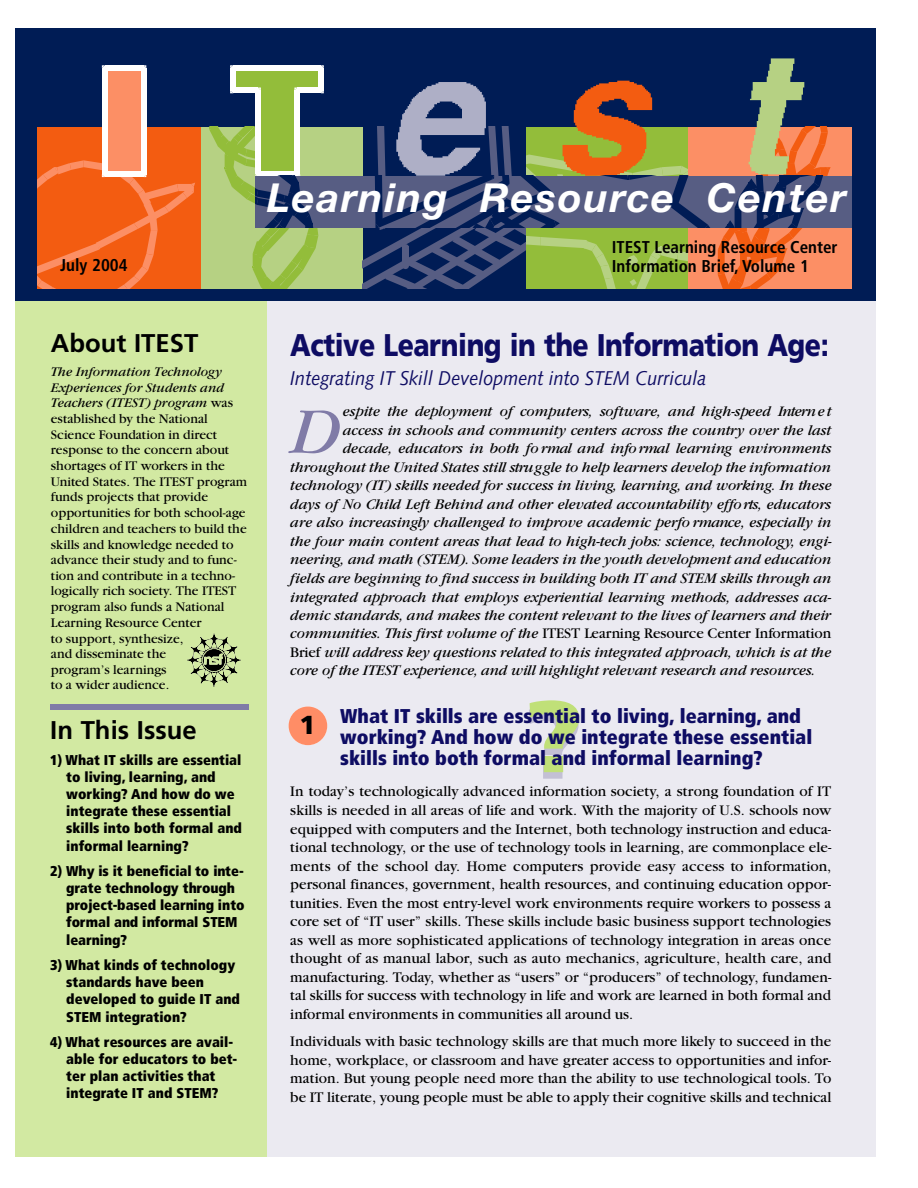
<style>
.page{position:relative;width:918px;height:1188px;background:#fff}
.page>*{position:absolute;margin:0;border:0;box-sizing:border-box;transform-origin:0 0}
.t1{font:900 condensed 101.1px "Frutiger";color:#c3c0d4;scale:1.2 1}
.t2{font:italic 63.6px "Garamond ITC";color:#807ba7}
.t3{font:italic 700 40.05px "Helvetica Neue";letter-spacing:.045em;color:#fff}
.t4{font:900 31.35px "Frutiger";letter-spacing:-.02em;color:#0e0c63;scale:.85 1}
.t5{font:900 25.95px "Frutiger";color:#000}
.t6{font:700 25.65px "Frutiger";color:#000}
.t7{font:900 condensed 19.95px/21.3px "Frutiger";color:#0e0c63}
.t8{font:italic 19.95px "Syntax";color:#0e0c63;scale:.9 1}
.t9{font:700 condensed 17.1px "Frutiger";color:#000}
.t10{font:14.25px/18.5px "Garamond ITC";color:#000;text-align:justify}
.t11{font:italic 14.25px "Garamond ITC";color:#000}
.t12{font:900 condensed 14.25px/17.1px "Frutiger";color:#000}
.t13{font:12.75px/15.8px "Garamond ITC";color:#000}
.s1{font-style:italic}
.s2{font-style:normal}
</style>
<div class="page">
<div style="left:263px;top:300px;width:613px;height:857px;background:#ebeaf1"></div>
<div style="left:15px;top:297px;width:251px;height:860px;background:#d2e9a2"></div>
<div style="left:15px;top:28px;width:861px;height:273px;background:#001c55"></div>
<div style="left:25px;top:39px;width:842px;height:262px;background:#001c55"></div>
<div style="left:38px;top:127px;width:163px;height:162px;background:#f35c11"></div>
<div style="left:201px;top:127px;width:162px;height:162px;background:#b6d183"></div>
<div style="left:688px;top:127px;width:164px;height:162px;background:#fc8f65"></div>
<div style="left:105px;top:68px;width:39px;height:106px;background:#fc8f65"></div>
<div style="left:105px;top:65px;width:39px;height:6px;background:#fff"></div>
<div style="left:102px;top:68px;width:5px;height:106px;background:#fff"></div>
<div style="left:141px;top:68px;width:5px;height:106px;background:#fff"></div>
<svg style="left:38px;top:160px;width:157px;height:129px"></svg>
<div style="left:255px;top:176px;width:597px;height:51px;background:#575d83"></div>
<svg style="left:209px;top:65px;width:115px;height:224px"></svg>
<svg style="left:345px;top:58px;width:486px;height:231px"></svg>
<svg style="left:289px;top:707px;width:38px;height:38px"></svg>
<img style="left:192px;top:633px;width:49px;height:54px">
<div style="left:51px;top:704px;width:198px;height:6px;background:#807ba7"></div>
<h3 class="t3" style="left:267px;top:184px;width:580px">Learning Resource Center</h3>
<p class="t9" style="left:612px;top:240px;width:227px">ITEST Learning Resource Center</p>
<p class="t9" style="left:60px;top:258px;width:69px">July 2004</p>
<p class="t9" style="left:612px;top:259px;width:199px">Information Brief, Volume 1</p>
<h3 class="t6" style="left:51px;top:333px;width:149px">About ITEST</h3>
<p class="t13" style="left:51px;top:365px;width:198px"><span class="s1">The Information Technology<br>Experiences for Students and<br>Teachers (ITEST) program</span> was established by the National<br>Science Foundation in direct response to the concern about shortages of IT workers in the<br>United States. The ITEST program funds projects that provide opportunities for both school-age children and teachers to build the skills and knowledge needed to advance their study and to func&shy;tion and contribute in a techno&shy;logically rich society. The ITEST program also funds a National<br>Learning Resource Center<br>to support, synthesize,<br>and disseminate the<br>program’s learnings<br>to a wider audience.</p>
<h3 class="t6" style="left:50px;top:720px;width:148px">In This Issue</h3>
<p class="t12" style="left:66px;top:753px;width:177px;text-indent:-16px">1) What IT skills are essential to living, learning, and working? And how do we integrate these essential skills into both formal and informal learning?</p>
<p class="t12" style="left:66px;top:864px;width:180px;text-indent:-16px">2) Why is it beneficial to inte&shy;g rate technology thro u g h p roject-based learning into formal and informal STEM le a r n in g ?</p>
<p class="t12" style="left:66px;top:958px;width:175px;text-indent:-16px">3) What kinds of technology standards have been developed to guide IT and<br>STEM integration?</p>
<p class="t12" style="left:66px;top:1035px;width:173px;text-indent:-16px">4) What resources are avail&shy;able for educators to bet&shy;ter plan activities that integrate IT and STEM?</p>
<h3 class="t4" style="left:290px;top:333px;width:635px">Active Learning in the Information Age:</h3>
<h3 class="t8" style="left:290px;top:370px;width:464px">Integrating IT Skill Development into STEM Curricula</h3>
<h2 class="t2" style="left:290px;top:405px;width:51px">D</h2>
<p class="t11" style="left:343px;top:405px;width:490px">espite the deployment of computers, software, and high-speed Intern e t</p>
<p class="t11" style="left:343px;top:424px;width:490px">access in schools and community centers across the country over the last</p>
<p class="t11" style="left:343px;top:442px;width:490px">decade, educators in both fo rmal and info rmal learning environments</p>
<p class="t11" style="left:290px;top:461px;width:542px">throughout the United States still stru g gle to help learners develop the info rm a tio n</p>
<p class="t11" style="left:290px;top:480px;width:543px">technology (IT) skills needed for success in living, learning, and working. In these</p>
<p class="t11" style="left:290px;top:498px;width:543px">d ays of No Child Left Behind and other elevated accountability effo rts, educators</p>
<p class="t11" style="left:290px;top:517px;width:543px">are also increasingly challenged to improve academic perfo rmance, especially in</p>
<p class="t11" style="left:290px;top:535px;width:543px">the four main content areas that lead to high-tech jobs: science, technology, engi-</p>
<p class="t11" style="left:290px;top:554px;width:543px">neering, and math (STEM). Some leaders in the youth development and education</p>
<p class="t11" style="left:290px;top:572px;width:543px">fields are beginning to find success in building both IT and STEM skills through an</p>
<p class="t11" style="left:290px;top:591px;width:543px">in te grated approach that employs experiential learning methods, addresses aca-</p>
<p class="t11" style="left:290px;top:609px;width:542px">demic standards, and makes the content relevant to the lives of learners and their</p>
<p class="t10" style="left:290px;top:626px;width:542px"><span class="s1">communities. This first volume of the</span> ITEST Learning Resource Center Info rm a tio n</p>
<p class="t11" style="left:290px;top:646px;width:543px"><span class="s2">B r ie f</span> will address key questions related to this integrated approach, which is at the</p>
<p class="t11" style="left:290px;top:665px;width:526px">core of the ITEST experience, and will highlight relevant research and resourc e s .</p>
<h3 class="t7" style="left:340px;top:707px;width:474px">What IT skills are essential to living, learning, and working? And how do we integrate these essential skills into both formal and informal learning?</h3>
<p class="t10" style="left:290px;top:784px;width:543px">In today’s technologically advanced information society, a strong foundation of IT skills is needed in all areas of life and work. With the majority of U.S. schools now equipped with computers and the Internet, both technology instruction and educa&shy;tional technology, or the use of technology tools in learning, are commonplace ele&shy;ments of the school day. Home computers provide easy access to information, personal finances, government, health resources, and continuing education oppor&shy;tunities. Even the most entry-level work environments require workers to possess a core set of “IT user” skills. These skills include basic business support technologies as well as more sophisticated applications of technology integration in areas once thought of as manual labor, such as auto mechanics, agriculture, health care, and manufacturing. Today, whether as “users” or “producers” of technology, fundamen&shy;tal skills for success with technology in life and work are learned in both formal and informal environments in communities all around us.</p>
<p class="t10" style="left:290px;top:1033px;width:543px">Individuals with basic technology skills are that much more likely to succeed in the home, workplace, or classroom and have greater access to opportunities and infor&shy;mation. But young people need more than the ability to use technological tools. To be IT literate, young people must be able to apply their cognitive skills and technical</p>
<h1 class="t1" style="left:526px;top:703px;width:48px">?</h1>
<h3 class="t5" style="left:300px;top:715px;width:17px">1</h3>
</div>
